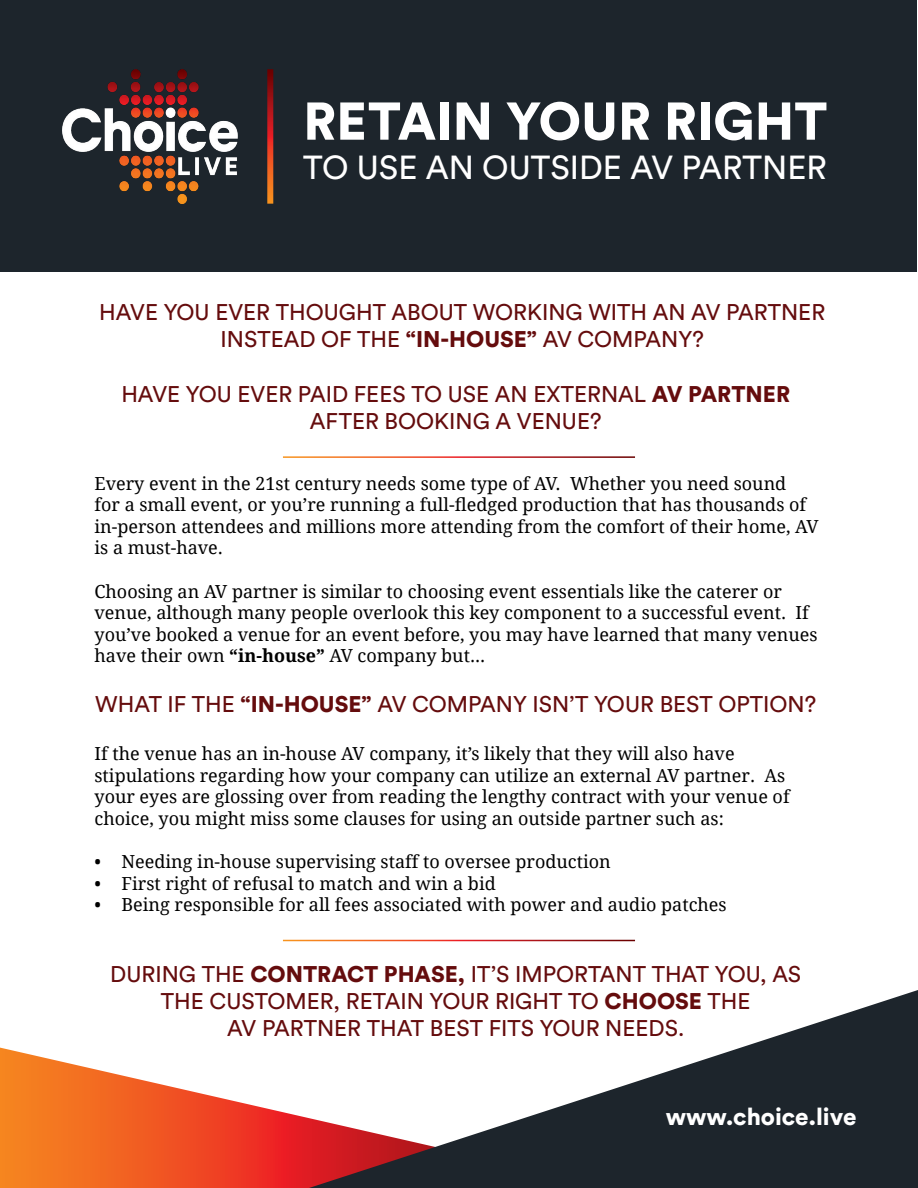
<style>
.page{position:relative;width:918px;height:1188px;background:#fff}
.page>*{position:absolute;margin:0;border:0;box-sizing:border-box;transform-origin:0 0}
.t1{font:900 52.5px "Circular Std";color:#fff}
.t2{font:33px "Circular Std";color:#fff}
.t3{font:900 24px "Circular Std";color:#fff}
.t4{font:22.5px/27px "Circular Std";color:#650c0d;text-align:center}
.t5{font:18px/21.6px "Droid Serif";color:#000}
.s1{font-weight:900}
.s2{font-weight:700}
</style>
<div class="page">
<svg style="left:0;top:1048px;width:309px;height:140px"></svg>
<svg style="left:309px;top:990px;width:609px;height:198px"></svg>
<div style="left:1px;top:1px;width:916px;height:271px;background:#1d252c"></div>
<img style="left:63px;top:69px;width:174px;height:135px">
<svg style="left:267px;top:69px;width:6px;height:135px"></svg>
<h1 class="t1" style="left:303px;top:86px;width:526px">RETAIN YOUR RIGHT</h1>
<h2 class="t2" style="left:303px;top:148px;width:525px">TO USE AN OUTSIDE AV PARTNER</h2>
<p class="t4" style="left:99px;top:298px;width:728px">HAVE YOU EVER THOUGHT ABOUT WORKING WITH AN AV PARTNER<br>INSTEAD OF THE <span class="s1">“IN-HOUSE”</span> AV COMPANY?</p>
<p class="t4" style="left:121px;top:380px;width:670px">HAVE YOU EVER PAID FEES TO USE AN EXTERNAL <span class="s1">AV PARTNER<br></span>AFTER BOOKING A VENUE?</p>
<p class="t5" style="left:94px;top:472px;width:726px">Every event in the 21st century needs some type of AV. Whether you need sound<br>for a small event, or you’re running a full-fledged production that has thousands of in-person attendees and millions more attending from the comfort of their home, AV is a must-have.</p>
<p class="t5" style="left:94px;top:580px;width:725px">Choosing an AV partner is similar to choosing event essentials like the caterer or venue, although many people overlook this key component to a successful event. If you’ve booked a venue for an event before, you may have learned that many venues have their own <span class="s2">“in-house”</span> AV company but...</p>
<p class="t4" style="left:95px;top:690px;width:722px">WHAT IF THE <span class="s1">“IN-HOUSE”</span> AV COMPANY ISN’T YOUR BEST OPTION?</p>
<p class="t5" style="left:94px;top:742px;width:697px">If the venue has an in-house AV company, it’s likely that they will also have stipulations regarding how your company can utilize an external AV partner. As your eyes are glossing over from reading the lengthy contract with your venue of choice, you might miss some clauses for using an outside partner such as:</p>
<p class="t5" style="left:94px;top:850px;width:518px">• Needing in-house supervising staff to oversee production</p>
<p class="t5" style="left:94px;top:872px;width:403px">• First right of refusal to match and win a bid</p>
<p class="t5" style="left:94px;top:893px;width:634px">• Being responsible for all fees associated with power and audio patches</p>
<p class="t4" style="left:110px;top:960px;width:693px">DURING THE <span class="s1">CONTRACT PHASE,</span> IT’S IMPORTANT THAT YOU, AS<br>THE CUSTOMER, RETAIN YOUR RIGHT TO <span class="s1">CHOOSE</span> THE<br>AV PARTNER THAT BEST FITS YOUR NEEDS.</p>
<h3 class="t3" style="left:666px;top:1101px;width:192px">www.choice.live</h3>
</div>
